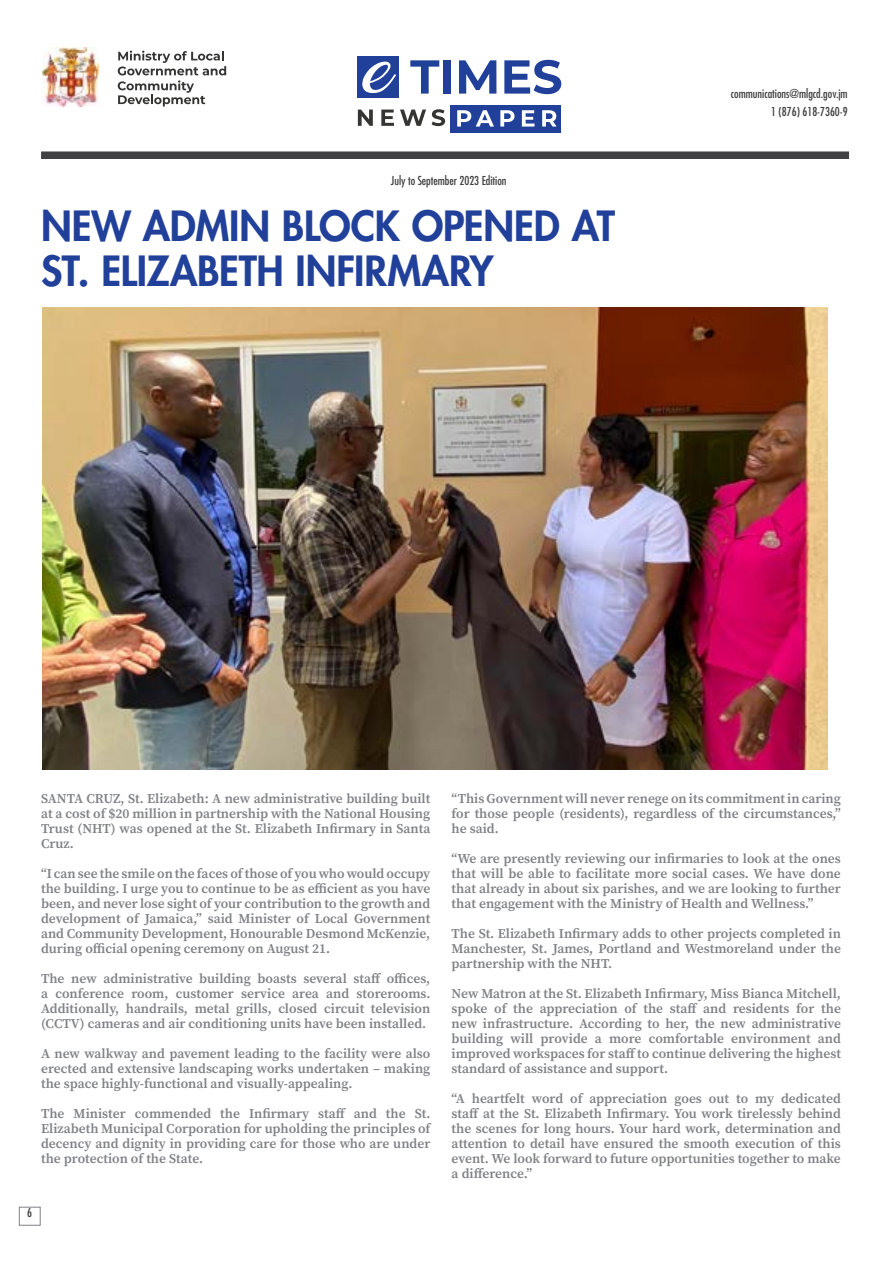
<style>
.page{position:relative;width:893px;height:1263px;background:#fff}
.page>*{position:absolute;margin:0;border:0;box-sizing:border-box;transform-origin:0 0}
.t1{font:800 40.5px/45px "Futura LT";letter-spacing:-.005em;color:#21409a}
.t2{font:600 13.5px/15px "Source Serif Pro";color:#808285;text-align:justify}
.t3{font:condensed 12px/18px "Futura LT";color:#414042;text-align:right}
</style>
<div class="page">
<div style="left:19px;top:1207px;width:21px;height:18px;border:1px solid #808285"></div>
<div style="left:41px;top:151px;width:808px;height:8px;background:#414042"></div>
<img style="left:42px;top:48px;width:56px;height:58px">
<svg style="left:118px;top:51px;width:108px;height:55px"></svg>
<img style="left:42px;top:307px;width:785px;height:463px">
<div style="left:357px;top:56px;width:42px;height:42px;background:#21409a"></div>
<div style="left:450px;top:105px;width:111px;height:27px;background:#21409a"></div>
<svg style="left:358px;top:110px;width:15px;height:16px"></svg>
<svg style="left:381px;top:110px;width:13px;height:16px"></svg>
<svg style="left:400px;top:110px;width:26px;height:16px"></svg>
<svg style="left:432px;top:109px;width:13px;height:17px"></svg>
<svg style="left:410px;top:60px;width:29px;height:34px"></svg>
<div style="left:443px;top:60px;width:8px;height:34px;background:#21409a"></div>
<svg style="left:459px;top:60px;width:37px;height:34px"></svg>
<svg style="left:504px;top:60px;width:57px;height:34px"></svg>
<svg style="left:362px;top:62px;width:34px;height:31px"></svg>
<svg style="left:457px;top:110px;width:37px;height:17px"></svg>
<svg style="left:500px;top:110px;width:14px;height:17px"></svg>
<svg style="left:522px;top:110px;width:12px;height:17px"></svg>
<svg style="left:542px;top:110px;width:15px;height:17px"></svg>
<p class="t3" style="left:391px;top:172px;width:117px">July to September 2023 Edition</p>
<h1 class="t1" style="left:41px;top:203px;width:575px">NEW ADMIN BLOCK OPENED AT<br>ST. ELIZABETH INFIRMARY</h1>
<p class="t3" style="left:731px;top:85px;width:118px">communications@mlgcd.gov.jm<br>1 (876) 618-7360-9</p>
<p class="t2" style="left:41px;top:791px;width:391px">SANTA CRUZ, St. Elizabeth: A new administrative building built at a cost of $20 million in partnership with the National Housing Trust (NHT) was opened at the St. Elizabeth Infirmary in Santa Cruz.</p>
<p class="t2" style="left:41px;top:866px;width:391px">“I can see the smile on the faces of those of you who would occupy the building. I urge you to continue to be as efficient as you have been, and never lose sight of your contribution to the growth and development of Jamaica,” said Minister of Local Government and Community Development, Honourable Desmond McKenzie, during official opening ceremony on August 21.</p>
<p class="t2" style="left:41px;top:971px;width:391px">The new administrative building boasts several staff offices, a conference room, customer service area and storerooms.<br>Additionally, handrails, metal grills, closed circuit television (CCTV) cameras and air conditioning units have been installed.</p>
<p class="t2" style="left:41px;top:1046px;width:391px">A new walkway and pavement leading to the facility were also erected and extensive landscaping works undertaken – making the space highly-functional and visually-appealing.</p>
<p class="t2" style="left:41px;top:1106px;width:391px">The Minister commended the Infirmary staff and the St.<br>Elizabeth Municipal Corporation for upholding the principles of decency and dignity in providing care for those who are under the protection of the State.</p>
<p class="t3" style="left:27px;top:1203px;width:6px">6</p>
<p class="t2" style="left:452px;top:791px;width:391px">“This Government will never renege on its commitment in caring for those people (residents), regardless of the circumstances,” he said.</p>
<p class="t2" style="left:452px;top:851px;width:391px">“We are presently reviewing our infirmaries to look at the ones that will be able to facilitate more social cases. We have done that already in about six parishes, and we are looking to further that engagement with the Ministry of Health and Wellness.”</p>
<p class="t2" style="left:452px;top:926px;width:391px">The St. Elizabeth Infirmary adds to other projects completed in Manchester, St. James, Portland and Westmoreland under the partnership with the NHT.</p>
<p class="t2" style="left:452px;top:986px;width:391px">New Matron at the St. Elizabeth Infirmary, Miss Bianca Mitchell, spoke of the appreciation of the staff and residents for the new infrastructure. According to her, the new administrative building will provide a more comfortable environment and improved workspaces for staff to continue delivering the highest standard of assistance and support.</p>
<p class="t2" style="left:452px;top:1091px;width:391px">“A heartfelt word of appreciation goes out to my dedicated staff at the St. Elizabeth Infirmary. You work tirelessly behind the scenes for long hours. Your hard work, determination and attention to detail have ensured the smooth execution of this event. We look forward to future opportunities together to make a difference.”</p>
</div>
